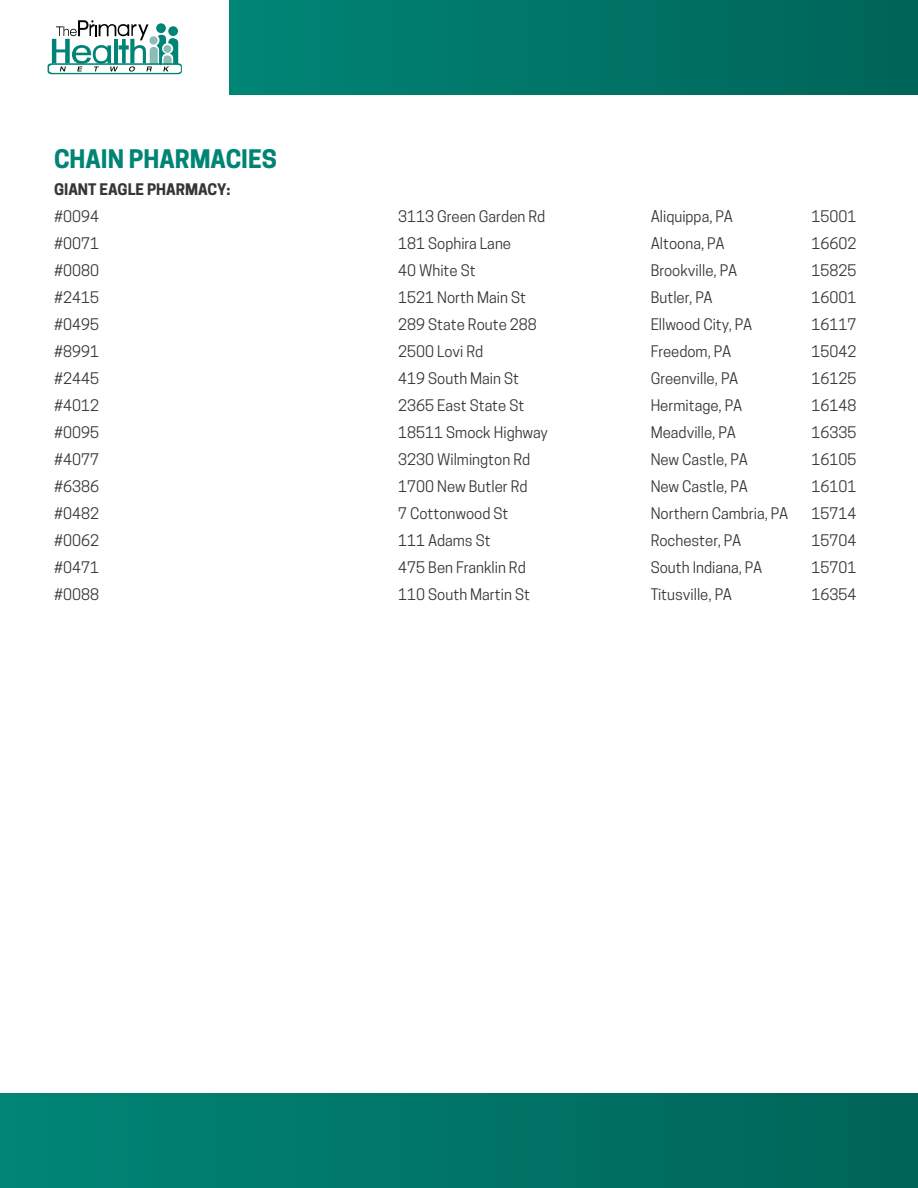
<style>
.page{position:relative;width:918px;height:1188px;background:#fff}
.page>*{position:absolute;margin:0;border:0;box-sizing:border-box;transform-origin:0 0}
.t1{font:700 24px "Cooper Hewitt";color:#008476}
.t2{font:15px "Cooper Hewitt";color:#363639}
.t3{font:700 15px "Cooper Hewitt";color:#363639}
</style>
<div class="page">
<div style="left:0;top:1094px;width:918px;height:94px;background:linear-gradient(to right,#008576,#006458)"></div>
<svg style="left:48px;top:20px;width:134px;height:54px"></svg>
<div style="left:230px;top:0;width:688px;height:94px;background:linear-gradient(to right,#008576,#006458)"></div>
<h1 class="t1" style="left:54px;top:144px;width:224px">CHAIN PHARMACIES</h1>
<p class="t3" style="left:54px;top:180px;width:178px">GIANT EAGLE PHARMACY:</p>
<p class="t2" style="left:54px;top:207px;width:46px">#0094</p>
<p class="t2" style="left:398px;top:207px;width:149px">3113 Green Garden Rd</p>
<p class="t2" style="left:651px;top:207px;width:84px">Aliquippa, PA</p>
<p class="t2" style="left:811px;top:207px;width:46px">15001</p>
<p class="t2" style="left:54px;top:234px;width:46px">#0071</p>
<p class="t2" style="left:398px;top:234px;width:114px">181 Sophira Lane</p>
<p class="t2" style="left:651px;top:234px;width:75px">Altoona, PA</p>
<p class="t2" style="left:811px;top:234px;width:46px">16602</p>
<p class="t2" style="left:54px;top:261px;width:46px">#0080</p>
<p class="t2" style="left:398px;top:261px;width:79px">40 White St</p>
<p class="t2" style="left:651px;top:261px;width:88px">Brookville, PA</p>
<p class="t2" style="left:811px;top:261px;width:46px">15825</p>
<p class="t2" style="left:54px;top:288px;width:46px">#2415</p>
<p class="t2" style="left:398px;top:288px;width:129px">1521 North Main St</p>
<p class="t2" style="left:651px;top:288px;width:64px">Butler, PA</p>
<p class="t2" style="left:811px;top:288px;width:46px">16001</p>
<p class="t2" style="left:54px;top:315px;width:46px">#0495</p>
<p class="t2" style="left:398px;top:315px;width:140px">289 State Route 288</p>
<p class="t2" style="left:651px;top:315px;width:103px">Ellwood City, PA</p>
<p class="t2" style="left:811px;top:315px;width:46px">16117</p>
<p class="t2" style="left:54px;top:342px;width:46px">#8991</p>
<p class="t2" style="left:398px;top:342px;width:87px">2500 Lovi Rd</p>
<p class="t2" style="left:651px;top:342px;width:82px">Freedom, PA</p>
<p class="t2" style="left:811px;top:342px;width:46px">15042</p>
<p class="t2" style="left:54px;top:369px;width:46px">#2445</p>
<p class="t2" style="left:398px;top:369px;width:122px">419 South Main St</p>
<p class="t2" style="left:651px;top:369px;width:89px">Greenville, PA</p>
<p class="t2" style="left:811px;top:369px;width:46px">16125</p>
<p class="t2" style="left:54px;top:396px;width:46px">#4012</p>
<p class="t2" style="left:398px;top:396px;width:128px">2365 East State St</p>
<p class="t2" style="left:651px;top:396px;width:93px">Hermitage, PA</p>
<p class="t2" style="left:811px;top:396px;width:46px">16148</p>
<p class="t2" style="left:54px;top:423px;width:46px">#0095</p>
<p class="t2" style="left:398px;top:423px;width:151px">18511 Smock Highway</p>
<p class="t2" style="left:651px;top:423px;width:87px">Meadville, PA</p>
<p class="t2" style="left:811px;top:423px;width:46px">16335</p>
<p class="t2" style="left:54px;top:450px;width:46px">#4077</p>
<p class="t2" style="left:398px;top:450px;width:133px">3230 Wilmington Rd</p>
<p class="t2" style="left:651px;top:450px;width:99px">New Castle, PA</p>
<p class="t2" style="left:811px;top:450px;width:46px">16105</p>
<p class="t2" style="left:54px;top:477px;width:46px">#6386</p>
<p class="t2" style="left:398px;top:477px;width:131px">1700 New Butler Rd</p>
<p class="t2" style="left:651px;top:477px;width:99px">New Castle, PA</p>
<p class="t2" style="left:811px;top:477px;width:46px">16101</p>
<p class="t2" style="left:54px;top:504px;width:46px">#0482</p>
<p class="t2" style="left:398px;top:504px;width:112px">7 Cottonwood St</p>
<p class="t2" style="left:651px;top:504px;width:139px">Northern Cambria, PA</p>
<p class="t2" style="left:811px;top:504px;width:46px">15714</p>
<p class="t2" style="left:54px;top:531px;width:46px">#0062</p>
<p class="t2" style="left:398px;top:531px;width:94px">111 Adams St</p>
<p class="t2" style="left:651px;top:531px;width:92px">Rochester, PA</p>
<p class="t2" style="left:811px;top:531px;width:46px">15704</p>
<p class="t2" style="left:54px;top:558px;width:46px">#0471</p>
<p class="t2" style="left:398px;top:558px;width:129px">475 Ben Franklin Rd</p>
<p class="t2" style="left:651px;top:558px;width:113px">South Indiana, PA</p>
<p class="t2" style="left:811px;top:558px;width:46px">15701</p>
<p class="t2" style="left:54px;top:585px;width:46px">#0088</p>
<p class="t2" style="left:398px;top:585px;width:133px">110 South Martin St</p>
<p class="t2" style="left:651px;top:585px;width:83px">Titusville, PA</p>
<p class="t2" style="left:811px;top:585px;width:46px">16354</p>
</div>
